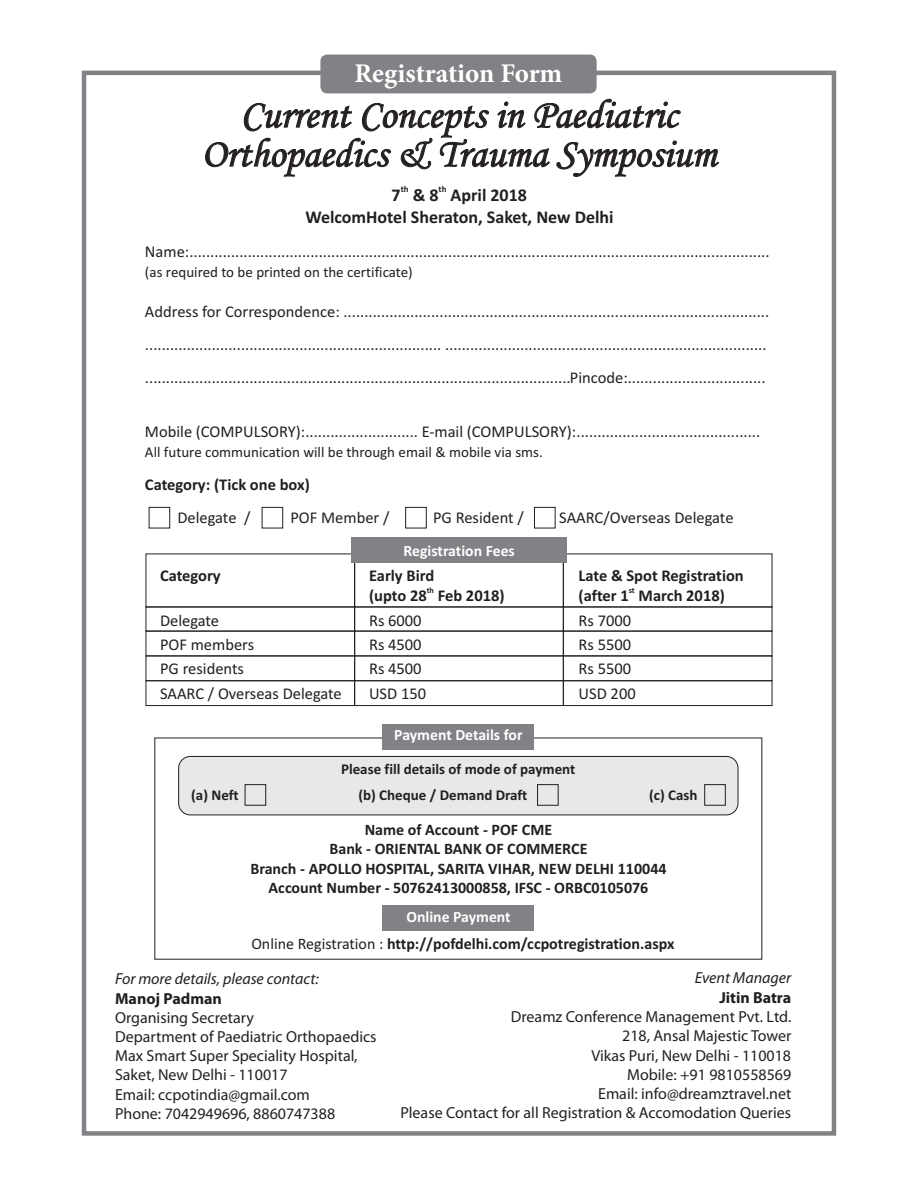
<style>
.page{position:relative;width:918px;height:1188px;background:#fff}
.page>*{position:absolute;margin:0;border:0;box-sizing:border-box;transform-origin:0 0}
.t1{font:40.5px/39px "Monotype Corsiva";color:#231f20;text-align:center}
.t2{font:700 27px "Minion Pro";letter-spacing:-.005em;color:#fff}
.t3{font:700 18px/21.6px "Calibri";color:#231f20;text-align:center}
.t4{font:16.5px/24.3px "Calibri";color:#231f20}
.t5{font:700 16.5px "Calibri";color:#231f20}
.t6{font:700 16.05px/19.5px "Calibri";color:#231f20;text-align:center}
.t7{font:15.9px/19.2px "Myriad Pro";color:#231f20}
.t8{font:italic 15.9px "Myriad Pro";color:#231f20}
.t9{font:700 15.9px "Myriad Pro";color:#231f20}
.t10{font:700 15.75px "Calibri";color:#fff}
.t11{font:15px "Calibri";color:#231f20}
.t12{font:700 15px "Calibri";color:#231f20}
.t13{font:700 9px "Calibri";color:#231f20}
.t14{font:700 8.25px "Calibri";color:#231f20}
.s1{font-weight:400}
</style>
<div class="page">
<div style="left:146px;top:554px;width:209px;height:53px;border:1px solid #231f20"></div>
<div style="left:354px;top:554px;width:210px;height:53px;border:1px solid #231f20"></div>
<div style="left:563px;top:554px;width:209px;height:53px;border:1px solid #231f20"></div>
<div style="left:146px;top:631px;width:209px;height:25px;border:1px solid #231f20"></div>
<div style="left:146px;top:680px;width:209px;height:26px;border:1px solid #231f20"></div>
<div style="left:178px;top:756px;width:560px;height:59px;background:#e7e8e8;border:1px solid #231f20;border-radius:12px"></div>
<div style="left:82px;top:71px;width:754px;height:1065px;border:4px solid #808285"></div>
<div style="left:320px;top:55px;width:277px;height:38px;background:#808285;border-radius:7px"></div>
<svg style="left:205px;top:98px;width:514px;height:79px"></svg>
<div style="left:149px;top:507px;width:21px;height:21px;border:1px solid #231f20"></div>
<div style="left:262px;top:507px;width:21px;height:21px;border:1px solid #231f20"></div>
<div style="left:405px;top:507px;width:22px;height:21px;border:1px solid #231f20"></div>
<div style="left:534px;top:507px;width:22px;height:21px;border:1px solid #231f20"></div>
<div style="left:351px;top:538px;width:216px;height:25px;background:#808285"></div>
<div style="left:383px;top:724px;width:151px;height:26px;background:#808285"></div>
<div style="left:383px;top:906px;width:151px;height:25px;background:#808285"></div>
<div style="left:537px;top:784px;width:22px;height:22px;border:1px solid #231f20"></div>
<div style="left:245px;top:784px;width:21px;height:22px;border:1px solid #231f20"></div>
<div style="left:704px;top:784px;width:22px;height:22px;border:1px solid #231f20"></div>
<div style="left:354px;top:631px;width:210px;height:25px;border:1px solid #231f20"></div>
<div style="left:563px;top:631px;width:209px;height:25px;border:1px solid #231f20"></div>
<div style="left:354px;top:680px;width:210px;height:26px;border:1px solid #231f20"></div>
<div style="left:563px;top:680px;width:209px;height:26px;border:1px solid #231f20"></div>
<h2 class="t2" style="left:355px;top:62px;width:209px">Registration Form</h2>
<h1 class="t1" style="left:201px;top:99px;width:517px">Current Concepts in Paediatric<br>Orthopaedics &amp; Trauma Symposium</h1>
<p class="t13" style="left:401px;top:185px;width:9px">th</p>
<p class="t13" style="left:439px;top:185px;width:9px">th</p>
<p class="t3" style="left:305px;top:186px;width:310px">7 &amp; 8 April 2018<br>WelcomHotel Sheraton, Saket, New Delhi</p>
<p class="t4" style="left:145px;top:241px;width:626px">Name:...........................................................................................................................................</p>
<p class="t11" style="left:145px;top:265px;width:269px">(as required to be printed on the certificate)</p>
<p class="t4" style="left:145px;top:296px;width:626px;line-height:33.3px">Address for Correspondence: ...................................................................................................... ....................................................................... ............................................................................. ......................................................................................................Pincode:.................................</p>
<p class="t4" style="left:145px;top:421px;width:617px">Mobile (COMPULSORY):........................... E-mail (COMPULSORY):............................................</p>
<p class="t11" style="left:145px;top:445px;width:399px">All future communication will be through email &amp; mobile via sms.</p>
<p class="t5" style="left:145px;top:478px;width:166px">Category: (Tick one box)</p>
<p class="t4" style="left:177px;top:507px;width:74px">Delegate /</p>
<p class="t4" style="left:290px;top:507px;width:101px">POF Member /</p>
<p class="t4" style="left:433px;top:507px;width:92px">PG Resident /</p>
<p class="t4" style="left:559px;top:507px;width:176px">SAARC/Overseas Delegate</p>
<p class="t10" style="left:404px;top:544px;width:113px">Registration Fees</p>
<p class="t5" style="left:160px;top:569px;width:62px">Category</p>
<p class="t5" style="left:369px;top:569px;width:67px">Early Bird</p>
<p class="t14" style="left:427px;top:586px;width:9px">th</p>
<p class="t5" style="left:369px;top:588px;width:137px">(upto 28 Feb 2018)</p>
<p class="t5" style="left:579px;top:569px;width:167px">Late &amp; Spot Registration</p>
<p class="t14" style="left:629px;top:586px;width:8px">st</p>
<p class="t5" style="left:579px;top:588px;width:148px">(after 1 March 2018)</p>
<p class="t4" style="left:160px;top:609px;width:183px">Delegate<br>POF members<br>PG residents<br>SAARC / Overseas Delegate</p>
<p class="t4" style="left:369px;top:609px;width:59px">Rs 6000<br>Rs 4500<br>Rs 4500<br>USD 150</p>
<p class="t4" style="left:579px;top:609px;width:59px">Rs 7000<br>Rs 5500<br>Rs 5500<br>USD 200</p>
<p class="t10" style="left:394px;top:728px;width:130px">Payment Details for</p>
<p class="t12" style="left:341px;top:763px;width:236px">Please fill details of mode of payment</p>
<p class="t12" style="left:191px;top:789px;width:49px">(a) Neft</p>
<p class="t12" style="left:358px;top:789px;width:171px">(b) Cheque / Demand Draft</p>
<p class="t12" style="left:649px;top:789px;width:50px">(c) Cash</p>
<p class="t6" style="left:250px;top:821px;width:418px">Name of Account - POF CME<br>Bank - ORIENTAL BANK OF COMMERCE<br>Branch - APOLLO HOSPITAL, SARITA VIHAR, NEW DELHI 110044<br>Account Number - 50762413000858, IFSC - ORBC0105076</p>
<p class="t10" style="left:406px;top:910px;width:106px">Online Payment</p>
<p class="t6" style="left:251px;top:935px;width:425px"><span class="s1">Online Registration :</span> http://pofdelhi.com/ccpotregistration.aspx</p>
<p class="t8" style="left:115px;top:972px;width:205px">For more details, please contact:</p>
<p class="t9" style="left:115px;top:992px;width:108px">Manoj Padman</p>
<p class="t7" style="left:115px;top:1009px;width:263px">Organising Secretary<br>Department of Paediatric Orthopaedics<br>Max Smart Super Speciality Hospital,<br>Saket, New Delhi - 110017<br>Email: ccpotindia@gmail.com<br>Phone: 7042949696, 8860747388</p>
<p class="t8" style="left:695px;top:971px;width:98px">Event Manager</p>
<p class="t9" style="left:719px;top:991px;width:73px">Jitin Batra</p>
<p class="t7" style="left:400px;top:1009px;width:392px;text-align:right">Dreamz Conference Management Pvt. Ltd.<br>218, Ansal Majestic Tower<br>Vikas Puri, New Delhi - 110018<br>Mobile: +91 9810558569<br>Email: info@dreamztravel.net<br>Please Contact for all Registration &amp; Accomodation Queries</p>
</div>
